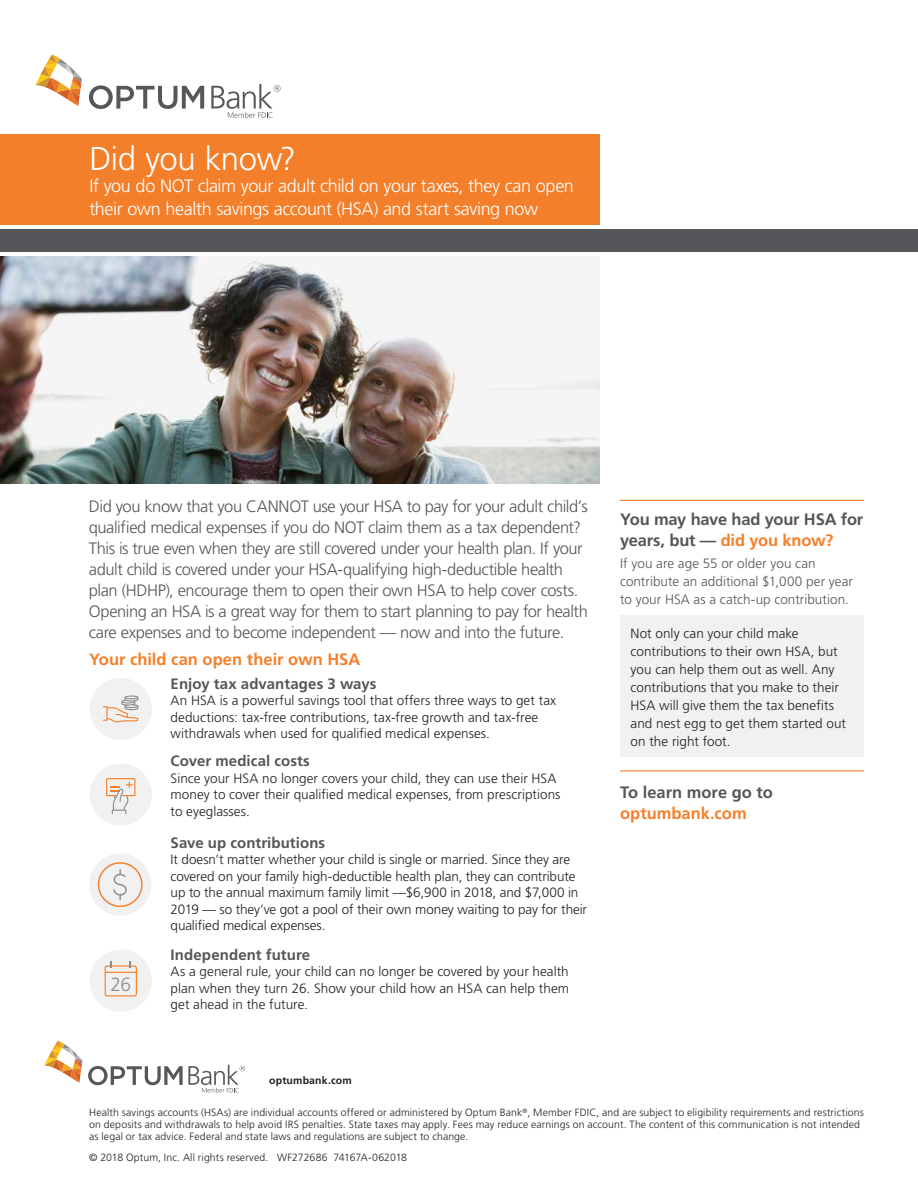
<style>
.page{position:relative;width:918px;height:1188px;background:#fff}
.page>*{position:absolute;margin:0;border:0;box-sizing:border-box;transform-origin:0 0}
.Brochure_Title{font:300 33px "Frutiger LT Pro";letter-spacing:-.02em;color:#fff}
.Brochure_Title-2{font:300 22.5px "Frutiger LT Pro";letter-spacing:-.03em;color:#fff}
.Disclaimer{font:300 19.2px "Frutiger LT Pro";color:#8c8c8f}
.Brochure_Title-3{font:300 18px/22.5px "Frutiger LT Pro";letter-spacing:-.02em;color:#fff}
.Intro_Body_Copy{font:300 16.5px/21px "Frutiger LT Pro";letter-spacing:-.025em;color:#555659}
.Body_copy{font:700 16.5px/21px "Frutiger LT Pro";letter-spacing:-.01em;color:#555659}
.t1{font:700 16.5px "Frutiger LT Pro";color:#f47f2a}
.t2{font:700 15px "Frutiger LT Pro";letter-spacing:.005em;color:#555659}
.Body_copy-2{font:300 13.5px/16.5px "Frutiger LT Pro";color:#231f20}
.Body_copy-3{font:300 13.5px/18px "Frutiger LT Pro";letter-spacing:.005em;color:#555659}
.Disclaimer-2{font:300 10.5px/12px "Frutiger LT Pro";letter-spacing:.01em;color:#231f20}
.Body_copy-4{font:700 10.5px "Frutiger LT Pro";letter-spacing:.015em;color:#231f20}
.s1{color:#f47f2a}
</style>
<div class="page">
<div style="left:620px;top:615px;width:244px;height:141px;background:#f0f1f0"></div>
<svg style="left:35px;top:54px;width:47px;height:52px"></svg>
<svg style="left:89px;top:85px;width:115px;height:24px"></svg>
<svg style="left:211px;top:84px;width:69px;height:34px"></svg>
<div style="left:0;top:134px;width:600px;height:91px;background:#f47f2a"></div>
<div style="left:0;top:229px;width:918px;height:22px;background:#555659"></div>
<div style="left:90px;top:678px;width:62px;height:62px;background:#f0f1f0;border-radius:50%"></div>
<svg style="left:103px;top:695px;width:35px;height:27px"></svg>
<div style="left:90px;top:763px;width:62px;height:63px;background:#f0f1f0;border-radius:50%"></div>
<svg style="left:106px;top:778px;width:29px;height:36px"></svg>
<div style="left:90px;top:950px;width:62px;height:62px;background:#f0f1f0;border-radius:50%"></div>
<svg style="left:105px;top:962px;width:32px;height:34px"></svg>
<svg style="left:44px;top:1041px;width:38px;height:42px"></svg>
<svg style="left:88px;top:1065px;width:157px;height:28px"></svg>
<hr style="left:620px;top:500px;width:244px;height:1px;background:#f47f2a">
<hr style="left:620px;top:770px;width:244px;height:1px;background:#f47f2a">
<img style="left:0;top:256px;width:600px;height:228px">
<div style="left:89px;top:853px;width:62px;height:63px;background:#f0f1f0;border-radius:50%"></div>
<svg style="left:98px;top:862px;width:45px;height:45px"></svg>
<p class="Brochure_Title" style="left:97px;top:128px;width:117px">Headline</p>
<p class="Brochure_Title-2" style="left:97px;top:173px;width:89px">Sub-head</p>
<p class="Brochure_Title" style="left:89px;top:139px;width:208px">Did you know?</p>
<p class="Brochure_Title-3" style="left:89px;top:175px;width:486px">If you do NOT claim your adult child on your taxes, they can open their own health savings account (HSA) and start saving now</p>
<p class="Intro_Body_Copy" style="left:89px;top:496px;width:501px">Did you know that you CANNOT use your HSA to pay for your adult child’s qualified medical expenses if you do NOT claim them as a tax dependent?<br>This is true even when they are still covered under your health plan. If your adult child is covered under your HSA-qualifying high-deductible health plan (HDHP), encourage them to open their own HSA to help cover costs.<br>Opening an HSA is a great way for them to start planning to pay for health care expenses and to become independent — now and into the future.</p>
<p class="t1" style="left:89px;top:649px;width:273px">Your child can open their own HSA</p>
<p class="t2" style="left:171px;top:675px;width:207px">Enjoy tax advantages 3 ways</p>
<p class="Body_copy-2" style="left:171px;top:692px;width:387px">An HSA is a powerful savings tool that offers three ways to get tax deductions: tax-free contributions, tax-free growth and tax-free withdrawals when used for qualified medical expenses.</p>
<p class="t2" style="left:171px;top:752px;width:141px">Cover medical costs</p>
<p class="Body_copy-2" style="left:171px;top:770px;width:391px">Since your HSA no longer covers your child, they can use their HSA money to cover their qualified medical expenses, from prescriptions to eyeglasses.</p>
<p class="t2" style="left:171px;top:834px;width:156px">Save up contributions</p>
<p class="Body_copy-2" style="left:171px;top:851px;width:418px">It doesn’t matter whether your child is single or married. Since they are covered on your family high-deductible health plan, they can contribute up to the annual maximum family limit —$6,900 in 2018, and $7,000 in 2019 — so they’ve got a pool of their own money waiting to pay for their qualified medical expenses.</p>
<p class="t2" style="left:171px;top:946px;width:141px">Independent future</p>
<p class="Body_copy-2" style="left:171px;top:963px;width:400px;text-align:justify">As a general rule, your child can no longer be covered by your health plan when they turn 26. Show your child how an HSA can help them get ahead in the future.</p>
<p class="Disclaimer" style="left:110px;top:973px;width:22px">26</p>
<p class="Body_copy-4" style="left:269px;top:1075px;width:84px">optumbank.com</p>
<p class="Body_copy" style="left:620px;top:509px;width:245px">You may have had your HSA for years, but — <span class="s1">did you know?</span></p>
<p class="Body_copy-3" style="left:620px;top:555px;width:234px">If you are age 55 or older you can contribute an additional $1,000 per year to your HSA as a catch-up contribution.</p>
<p class="Body_copy-2" style="left:631px;top:624px;width:217px;line-height:18px">Not only can your child make contributions to their own HSA, but you can help them out as well. Any contributions that you make to their<br>HSA will give them the tax benefits and nest egg to get them started out on the right foot.</p>
<p class="Body_copy" style="left:620px;top:782px;width:154px">To learn more go to <span class="s1">optumbank.com</span></p>
<p class="Disclaimer-2" style="left:89px;top:1106px;width:776px">Health savings accounts (HSAs) are individual accounts offered or administered by Optum Bank<sup>®</sup>, Member FDIC, and are subject to eligibility requirements and restrictions on deposits and withdrawals to help avoid IRS penalties. State taxes may apply. Fees may reduce earnings on account. The content of this communication is not intended as legal or tax advice. Federal and state laws and regulations are subject to change.</p>
<p class="Disclaimer-2" style="left:89px;top:1151px;width:319px">© 2018 Optum, Inc. All rights reserved. WF272686 74167A-062018</p>
</div>
